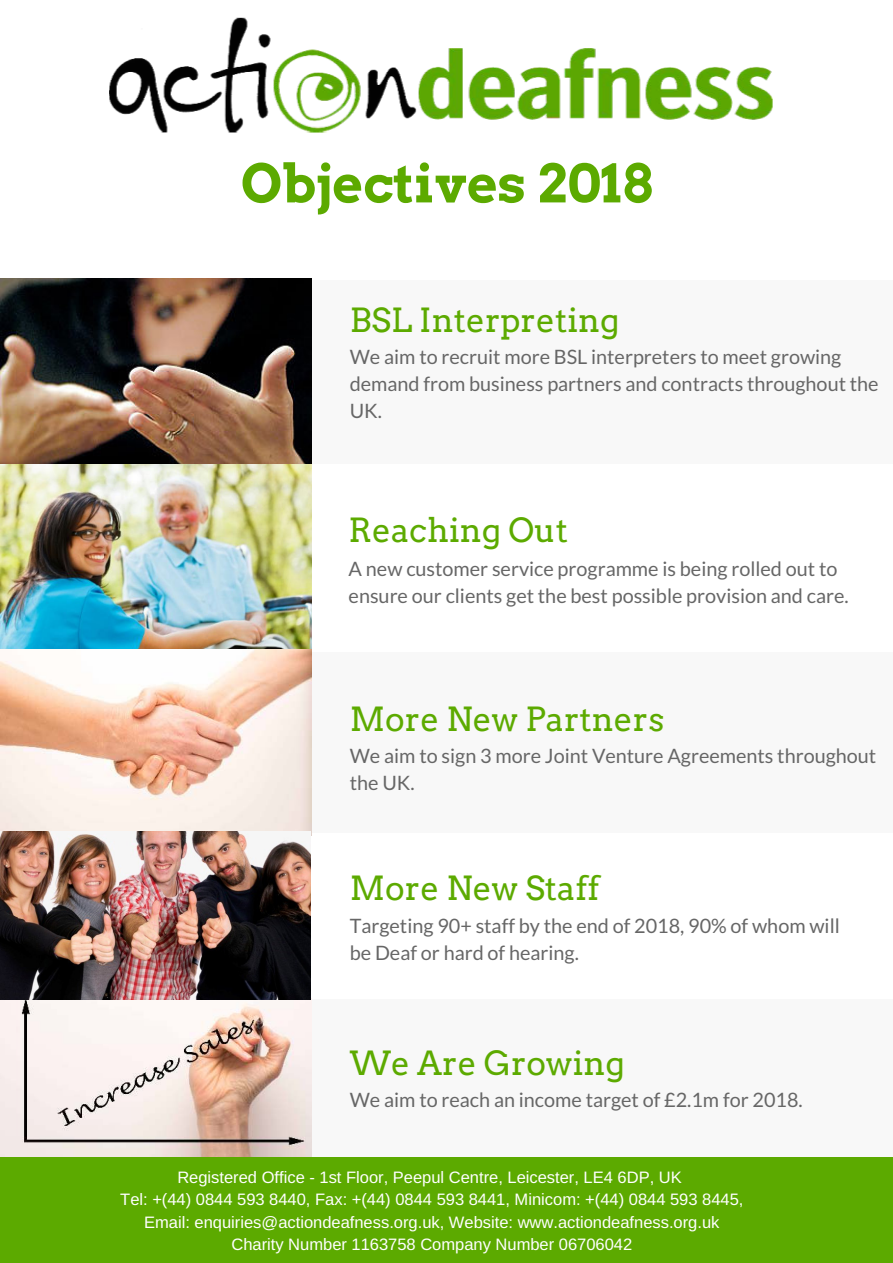
<style>
.page{position:relative;width:893px;height:1263px;background:#fff}
.page>*{position:absolute;margin:0;border:0;box-sizing:border-box;transform-origin:0 0}
.t1{font:700 52.95px "Arvo";color:#5caa00}
.t2{font:33px "Arvo";color:#5caa00}
.t3{font:19.8px/27px "Lato";color:#666}
.t4{font:16.5px/22.5px "Arimo";color:#fff;text-align:center}
</style>
<div class="page">
<div style="left:0;top:280px;width:892px;height:197px;background:#f8f8f8"></div>
<img style="left:0;top:279px;width:311px;height:185px">
<img style="left:0;top:464px;width:312px;height:188px">
<svg style="left:0;top:652px;width:312px;height:181px"></svg>
<div style="left:0;top:999px;width:892px;height:158px;background:#f8f8f8"></div>
<div style="left:0;top:1157px;width:892px;height:105px;background:#5caa00"></div>
<img style="left:0;top:832px;width:311px;height:325px">
<img style="left:109px;top:18px;width:663px;height:115px">
<h1 class="t1" style="left:241px;top:150px;width:413px">Objectives 2018</h1>
<h2 class="t2" style="left:350px;top:300px;width:271px">BSL Interpreting</h2>
<p class="t3" style="left:350px;top:343px;width:530px">We aim to recruit more BSL interpreters to meet growing demand from business partners and contracts throughout the<br>UK.</p>
<h2 class="t2" style="left:348px;top:510px;width:221px">Reaching Out</h2>
<p class="t3" style="left:348px;top:555px;width:501px">A new customer service programme is being rolled out to ensure our clients get the best possible provision and care.</p>
<h2 class="t2" style="left:350px;top:699px;width:316px">More New Partners</h2>
<p class="t3" style="left:350px;top:742px;width:528px">We aim to sign 3 more Joint Venture Agreements throughout the UK.</p>
<h2 class="t2" style="left:350px;top:869px;width:251px">More New Staff</h2>
<p class="t3" style="left:350px;top:912px;width:491px">Targeting 90+ staff by the end of 2018, 90% of whom will be Deaf or hard of hearing.</p>
<h2 class="t2" style="left:350px;top:1043px;width:276px">We Are Growing</h2>
<p class="t3" style="left:350px;top:1086px;width:454px">We aim to reach an income target of £2.1m for 2018.</p>
<p class="t4" style="left:120px;top:1166px;width:624px">Registered Office - 1st Floor, Peepul Centre, Leicester, LE4 6DP, UK<br>Tel: +(44) 0844 593 8440, Fax: +(44) 0844 593 8441, Minicom: +(44) 0844 593 8445, Email: enquiries@actiondeafness.org.uk, Website: www.actiondeafness.org.uk Charity Number 1163758 Company Number 06706042</p>
</div>
